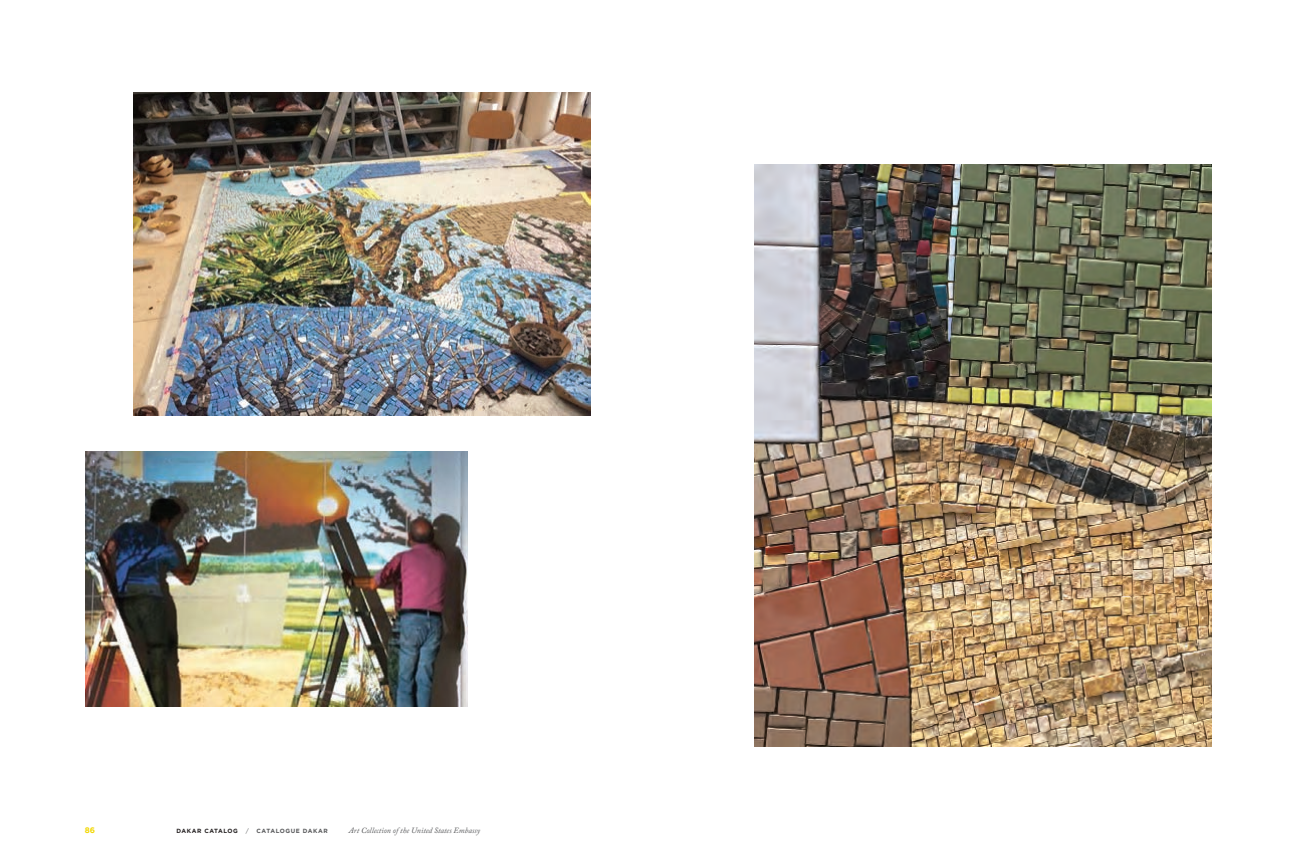
<style>
.page{position:relative;width:1296px;height:864px;background:#fff}
.page>*{position:absolute;margin:0;border:0;box-sizing:border-box;transform-origin:0 0}
.t1{font:italic 8px "Adobe Caslon Pro";color:#57585a}
.t2{font:700 8px "Gotham";color:#f2d702}
.t3{font:700 6px "Gotham";letter-spacing:.1em;color:#57585a}
.t4{font:700 6px "Gotham";letter-spacing:.09em;color:#231f20}
.t5{font:6px "Gotham";color:#57585a}
</style>
<div class="page">
<img style="left:133px;top:92px;width:457px;height:323px">
<img style="left:85px;top:452px;width:382px;height:254px">
<img style="left:755px;top:165px;width:457px;height:581px">
<p class="t2" style="left:85px;top:825px;width:12px">86</p>
<p class="t4" style="left:176px;top:826px;width:63px">DAKAR CATALOG</p>
<p class="t5" style="left:246px;top:827px;width:5px">/</p>
<p class="t3" style="left:257px;top:826px;width:73px">CATALOGUE DAKAR</p>
<p class="t1" style="left:349px;top:825px;width:133px">Art Collection of the United States Embassy</p>
</div>
